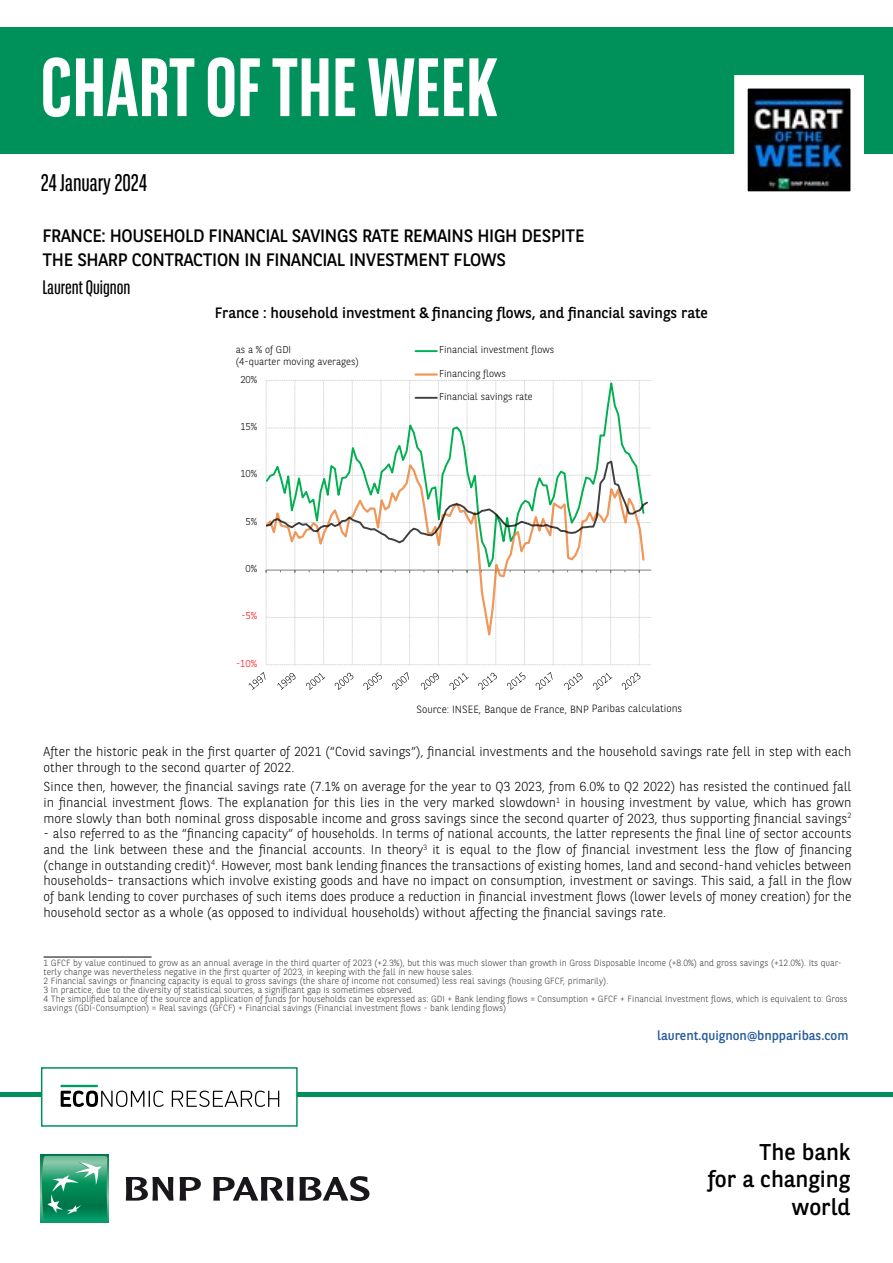
<style>
.page{position:relative;width:893px;height:1263px;background:#fff}
.page>*{position:absolute;margin:0;border:0;box-sizing:border-box;transform-origin:0 0}
.t1{font:700 82.5px "BNPP Sans Condensed";color:#fff}
.t2{font:24px "BNPP Sans Condensed";color:#000}
.t3{font:22.8px/27.3px "BNPP Sans";color:#000;text-align:right}
.t4{font:19.5px "BNPP Sans Condensed";color:#000}
.t5{font:18px/24px "BNPP Sans";letter-spacing:-.02em;color:#000}
.t6{font:15px "BNPP Sans";color:#000}
.t7{font:300 13.05px/15.6px "BNPP Sans";color:#000;text-align:justify}
.t8{font:13.05px "BNPP Sans";color:#275b9b}
.t9{font:300 10.5px "BNPP Sans";letter-spacing:-.005em;color:#000}
.t10{font:300 9.9px/12px "BNPP Sans";color:#000}
.t11{font:300 9.9px "BNPP Sans";color:#f00}
.t12{font:300 9px/9px "BNPP Sans";color:#3c3c3b}
</style>
<div class="page">
<div style="left:1px;top:27px;width:892px;height:127px;background:#00915b"></div>
<hr style="left:0;top:1093px;width:893px;height:4px;background:#00915b">
<svg style="left:41px;top:1155px;width:68px;height:68px"></svg>
<svg style="left:42px;top:1156px;width:65px;height:64px;background:#35a178"></svg>
<svg style="left:126px;top:1177px;width:47px;height:23px"></svg>
<svg style="left:180px;top:1177px;width:21px;height:23px"></svg>
<svg style="left:213px;top:1176px;width:156px;height:25px"></svg>
<svg style="left:734px;top:75px;width:130px;height:117px;background:#606c78"></svg>
<div style="left:41px;top:1067px;width:257px;height:60px;background:#fff;border:2px solid #00915b"></div>
<svg style="left:172px;top:1090px;width:107px;height:17px"></svg>
<svg style="left:60px;top:1085px;width:104px;height:22px"></svg>
<svg style="left:266px;top:380px;width:385px;height:285px"></svg>
<svg style="left:249px;top:672px;width:16px;height:18px"></svg>
<svg style="left:277px;top:673px;width:19px;height:17px"></svg>
<svg style="left:306px;top:673px;width:19px;height:17px"></svg>
<svg style="left:335px;top:673px;width:18px;height:17px"></svg>
<svg style="left:363px;top:672px;width:19px;height:18px"></svg>
<svg style="left:392px;top:672px;width:17px;height:18px"></svg>
<svg style="left:421px;top:673px;width:18px;height:17px"></svg>
<svg style="left:449px;top:673px;width:20px;height:17px"></svg>
<svg style="left:478px;top:673px;width:19px;height:17px"></svg>
<svg style="left:507px;top:672px;width:18px;height:18px"></svg>
<svg style="left:536px;top:672px;width:17px;height:18px"></svg>
<svg style="left:564px;top:673px;width:19px;height:17px"></svg>
<svg style="left:593px;top:673px;width:19px;height:17px"></svg>
<svg style="left:622px;top:673px;width:18px;height:17px"></svg>
<hr style="left:415px;top:350px;width:22px;height:2px;background:#00b050">
<hr style="left:415px;top:373px;width:22px;height:3px;background:#ed7d31;opacity:.8">
<hr style="left:415px;top:397px;width:22px;height:2px;background:#000;opacity:.75">
<hr style="left:44px;top:957px;width:108px;height:1px;background:#000">
<h1 class="t1" style="left:41px;top:39px;width:459px">CHART OF THE WEEK</h1>
<h2 class="t2" style="left:41px;top:168px;width:108px">24 January 2024</h2>
<h3 class="t5" style="left:43px;top:223px;width:543px">FRANCE: HOUSEHOLD FINANCIAL SAVINGS RATE REMAINS HIGH DESPITE<br>THE SHARP CONTRACTION IN FINANCIAL INVESTMENT FLOWS</h3>
<h3 class="t4" style="left:43px;top:275px;width:89px">Laurent Quignon</h3>
<p class="t6" style="left:215px;top:302px;width:495px">France : household investment &amp; financing flows, and financial savings rate</p>
<p class="t10" style="left:236px;top:344px;width:125px">as a % of GDI<br>(4-quarter moving averages)</p>
<p class="t10" style="left:240px;top:373px;width:19px">20%</p>
<p class="t10" style="left:240px;top:420px;width:19px">15%</p>
<p class="t10" style="left:240px;top:467px;width:19px">10%</p>
<p class="t10" style="left:246px;top:515px;width:13px">5%</p>
<p class="t10" style="left:246px;top:562px;width:13px">0%</p>
<p class="t11" style="left:241px;top:609px;width:17px">-5%</p>
<p class="t11" style="left:236px;top:657px;width:23px">-10%</p>
<p class="t10" style="left:439px;top:343px;width:117px">Financial investment flows</p>
<p class="t10" style="left:439px;top:367px;width:68px">Financing flows</p>
<p class="t10" style="left:439px;top:390px;width:95px">Financial savings rate</p>
<p class="t9" style="left:417px;top:702px;width:267px">Source: INSEE, Banque de France, BNP Paribas calculations</p>
<p class="t7" style="left:44px;top:743px;width:809px">After the historic peak in the first quarter of 2021 (“Covid savings”), financial investments and the household savings rate fell in step with each other through to the second quarter of 2022.</p>
<p class="t7" style="left:44px;top:778px;width:809px">Since then, however, the financial savings rate (7.1% on average for the year to Q3 2023, from 6.0% to Q2 2022) has resisted the continued fall in financial investment flows. The explanation for this lies in the very marked slowdown<sup>1</sup> in housing investment by value, which has grown more slowly than both nominal gross disposable income and gross savings since the second quarter of 2023, thus supporting financial savings<sup>2</sup></p>
<p class="t7" style="left:44px;top:825px;width:809px">- also referred to as the “financing capacity” of households. In terms of national accounts, the latter represents the final line of sector accounts and the link between these and the financial accounts. In theory<sup>3</sup> it is equal to the flow of financial investment less the flow of financing (change in outstanding credit)<sup>4</sup>. However, most bank lending finances the transactions of existing homes, land and second-hand vehicles between households– transactions which involve existing goods and have no impact on consumption, investment or savings. This said, a fall in the flow of bank lending to cover purchases of such items does produce a reduction in financial investment flows (lower levels of money creation) for the household sector as a whole (as opposed to individual households) without affecting the financial savings rate.</p>
<p class="t12" style="left:44px;top:958px;width:806px">1 GFCF by value continued to grow as an annual average in the third quarter of 2023 (+2.3%), but this was much slower than growth in Gross Disposable Income (+8.0%) and gross savings (+12.0%). Its quar&shy;terly change was nevertheless negative in the first quarter of 2023, in keeping with the fall in new house sales.<br>2 Financial savings or financing capacity is equal to gross savings (the share of income not consumed) less real savings (housing GFCF, primarily).<br>3 In practice, due to the diversity of statistical sources, a significant gap is sometimes observed.<br>4 The simplified balance of the source and application of funds for households can be expressed as: GDI + Bank lending flows = Consumption + GFCF + Financial Investment flows, which is equivalent to: Gross savings (GDI-Consumption) = Real savings (GFCF) + Financial savings (Financial investment flows - bank lending flows)</p>
<p class="t8" style="left:657px;top:1026px;width:193px">laurent.quignon@bnpparibas.com</p>
<h3 class="t3" style="left:708px;top:1137px;width:144px">The bank<br>for a changing world</h3>
</div>
